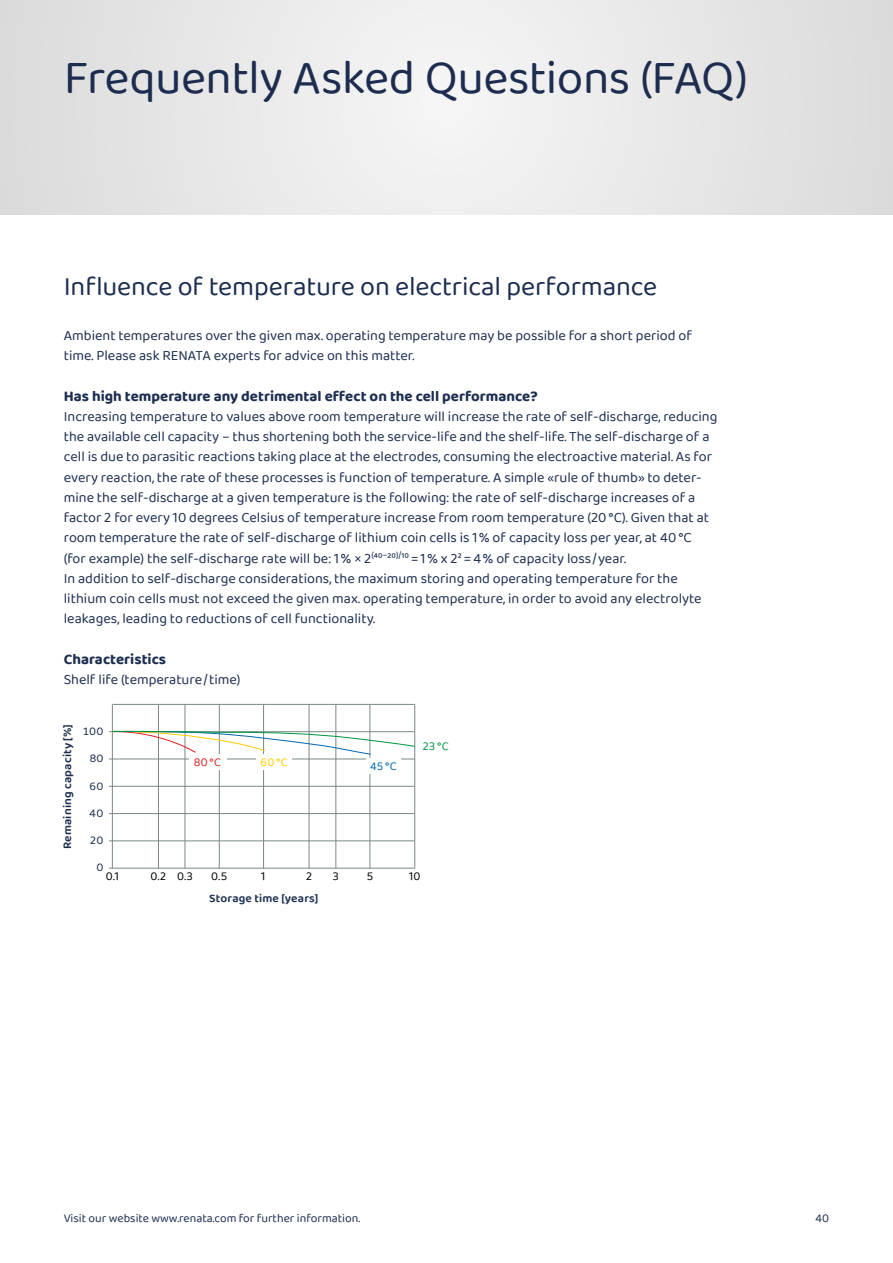
<style>
.page{position:relative;width:893px;height:1263px;background:#fff}
.page>*{position:absolute;margin:0;border:0;box-sizing:border-box;transform-origin:0 0}
.t1{font:48px "Baloo Tamma 2";letter-spacing:-.01em;color:#1c2d50}
.t2{font:27px "Baloo Tamma 2";letter-spacing:-.005em;color:#1c2d50}
.t3{font:700 15px "Baloo Tamma 2";color:#1c2d50}
.t4{font:14.25px/20.2px "Baloo Tamma 2";color:#1c2d50}
.t5{font:12px "Baloo Tamma 2";color:#1c2d50}
.t6{font:600 12px "Baloo Tamma 2";letter-spacing:.015em;color:#1c2d50}
.t7{font:12px "Baloo Tamma 2";color:#000}
.t8{font:12px "Baloo Tamma 2";color:#e0211f}
.t9{font:12px "Baloo Tamma 2";color:#fc0}
.t10{font:12px "Baloo Tamma 2";color:#0069b4}
.t11{font:12px "Baloo Tamma 2";color:#009641}
</style>
<div class="page">
<div style="left:0;top:0;width:893px;height:215px;background:#e8e8e8"></div>
<hr style="left:112px;top:704px;width:303px;height:1px;background:#798985">
<hr style="left:109px;top:731px;width:306px;height:1px;background:#798985">
<hr style="left:109px;top:841px;width:306px;height:1px;background:#798985">
<hr style="left:109px;top:813px;width:306px;height:1px;background:#798985">
<hr style="left:109px;top:786px;width:306px;height:1px;background:#798985">
<hr style="left:109px;top:759px;width:306px;height:1px;background:#798985">
<hr style="left:109px;top:868px;width:306px;height:1px;background:#798985">
<hr style="left:112px;top:705px;width:1px;height:163px;background:#798985">
<hr style="left:263px;top:705px;width:1px;height:163px;background:#798985">
<hr style="left:309px;top:705px;width:1px;height:163px;background:#798985">
<hr style="left:336px;top:705px;width:1px;height:163px;background:#798985">
<hr style="left:370px;top:705px;width:1px;height:163px;background:#798985">
<hr style="left:185px;top:705px;width:1px;height:163px;background:#798985">
<hr style="left:158px;top:705px;width:1px;height:163px;background:#798985">
<hr style="left:219px;top:705px;width:1px;height:163px;background:#798985">
<hr style="left:414px;top:704px;width:1px;height:164px;background:#798985">
<div style="left:189px;top:754px;width:37px;height:16px;background:#fff"></div>
<div style="left:256px;top:754px;width:36px;height:16px;background:#fff"></div>
<div style="left:366px;top:758px;width:35px;height:16px;background:#fff"></div>
<svg style="left:112px;top:731px;width:303px;height:24px"></svg>
<h1 class="t1" style="left:64px;top:49px;width:686px">Frequently Asked Questions (FAQ)</h1>
<h2 class="t2" style="left:64px;top:270px;width:595px">Influence of temperature on electrical performance</h2>
<p class="t4" style="left:64px;top:325px;width:630px">Ambient temperatures over the given max. operating temperature may be possible for a short period of time. Please ask RENATA experts for advice on this matter.</p>
<p class="t3" style="left:64px;top:387px;width:475px">Has high temperature any detrimental effect on the cell performance?</p>
<p class="t4" style="left:64px;top:406px;width:655px">Increasing temperature to values above room temperature will increase the rate of self-discharge, reducing the available cell capacity – thus shortening both the service-life and the shelf-life. The self-discharge of a cell is due to parasitic reactions taking place at the electrodes, consuming the electroactive material. As for every reaction, the rate of these processes is function of temperature. A simple «rule of thumb» to deter&shy;mine the self-discharge at a given temperature is the following: the rate of self-discharge increases of a factor 2 for every 10 degrees Celsius of temperature increase from room temperature (20 °C). Given that at room temperature the rate of self-discharge of lithium coin cells is 1 % of capacity loss per year, at 40 °C (for example) the self-discharge rate will be: 1 % × 2<sup>(</sup>⁴⁰<sup>−</sup>²⁰<sup>)/</sup>¹⁰ = 1 % x 2² = 4 % of capacity loss / year.<br>In addition to self-discharge considerations, the maximum storing and operating temperature for the lithium coin cells must not exceed the given max. operating temperature, in order to avoid any electrolyte leakages, leading to reductions of cell functionality.</p>
<p class="t3" style="left:64px;top:650px;width:104px">Characteristics</p>
<p class="t4" style="left:64px;top:669px;width:178px">Shelf life (temperature / time)</p>
<p class="t6" style="left:60px;top:849px;width:126px;rotate:-90deg">Remaining capacity [%]</p>
<p class="t5" style="left:83px;top:724px;width:22px">100</p>
<p class="t5" style="left:89px;top:751px;width:16px">80</p>
<p class="t5" style="left:89px;top:778px;width:16px">60</p>
<p class="t5" style="left:89px;top:806px;width:16px">40</p>
<p class="t5" style="left:90px;top:833px;width:15px">20</p>
<p class="t5" style="left:97px;top:860px;width:8px">0</p>
<p class="t11" style="left:423px;top:739px;width:27px">23 °C</p>
<p class="t8" style="left:194px;top:755px;width:29px">80 °C</p>
<p class="t9" style="left:261px;top:755px;width:29px">60 °C</p>
<p class="t10" style="left:370px;top:759px;width:28px">45 °C</p>
<p class="t7" style="left:106px;top:869px;width:15px">0.1</p>
<p class="t7" style="left:151px;top:869px;width:44px">0.2 0.3</p>
<p class="t7" style="left:211px;top:869px;width:18px">0.5</p>
<p class="t7" style="left:261px;top:869px;width:6px">1</p>
<p class="t7" style="left:306px;top:869px;width:8px">2</p>
<p class="t7" style="left:333px;top:869px;width:8px">3</p>
<p class="t7" style="left:367px;top:869px;width:8px">5</p>
<p class="t7" style="left:409px;top:869px;width:13px">10</p>
<p class="t6" style="left:209px;top:890px;width:111px">Storage time [years]</p>
<p class="t5" style="left:64px;top:1210px;width:298px">Visit our website www.renata.com for further information.</p>
<p class="t5" style="left:815px;top:1210px;width:15px">40</p>
</div>
